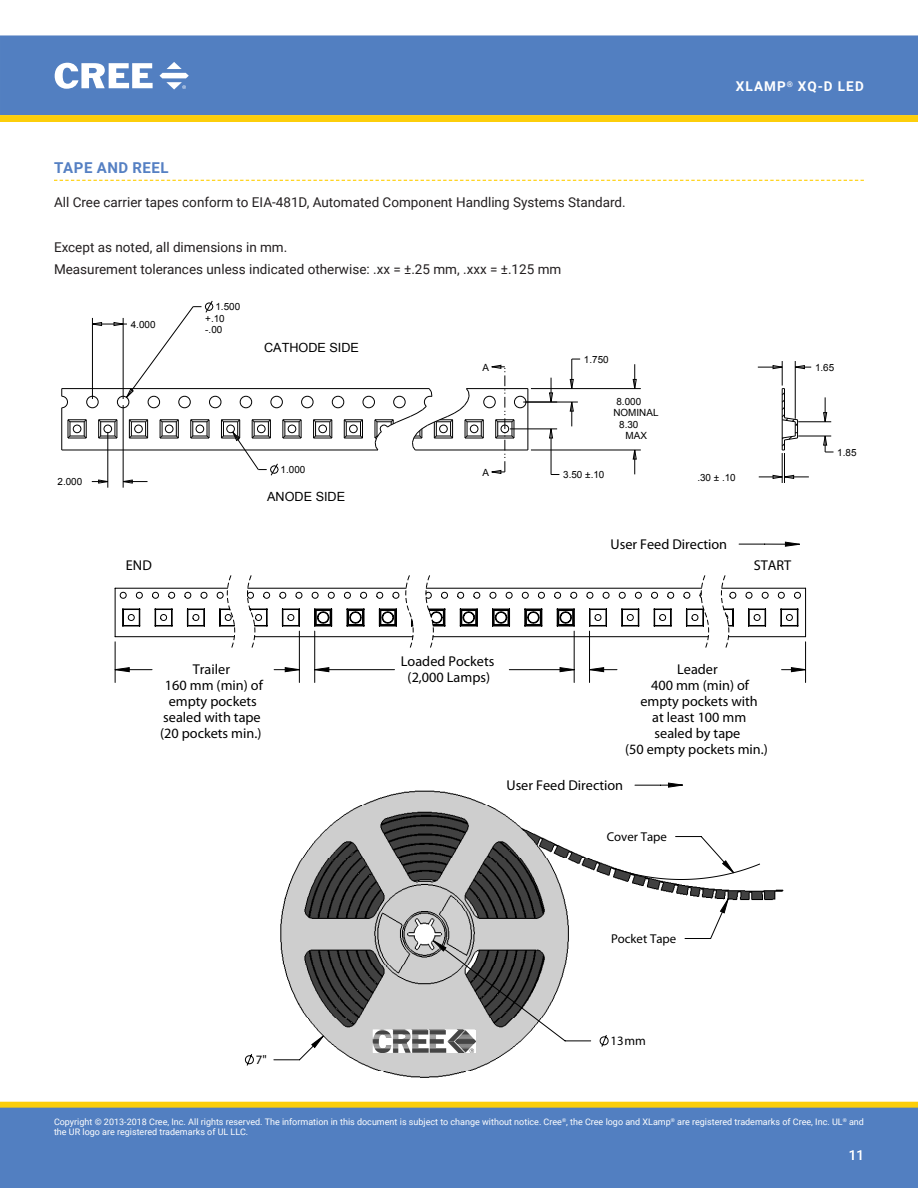
<style>
.page{position:relative;width:918px;height:1188px;background:#fff}
.page>*{position:absolute;margin:0;border:0;box-sizing:border-box;transform-origin:0 0}
.t1{font:700 15px "Roboto";letter-spacing:.035em;color:#5580c3}
.t2{font:14.25px/15.9px "Arial";color:#000;text-align:center}
.t3{font:700 14.25px "Arial";color:#000}
.t4{font:13.5px/22.5px "Roboto";color:#231f20}
.t5{font:700 13.5px "Roboto";letter-spacing:.085em;color:#fff}
.t6{font:13.5px "Roboto";color:#fff}
.t7{font:12.9px "Arial";color:#000}
.t8{font:12.6px "Arial";color:#000}
.t9{font:9.9px/11.4px "Arial";color:#000}
.t10{font:9px/10.8px "Roboto";color:#fff}
.t11{font:6.3px "Arial";color:#000;scale:.94 1}
.t12{font:3.75px "Arial";color:#000;scale:1.25 1}
</style>
<div class="page">
<div style="left:1px;top:36px;width:916px;height:78px;background:#527fc1"></div>
<div style="left:0;top:35px;width:918px;height:80px;border:1px solid #527fc1"></div>
<svg style="left:55px;top:63px;width:98px;height:26px"></svg>
<svg style="left:159px;top:62px;width:30px;height:28px"></svg>
<div style="left:1px;top:1102px;width:916px;height:6px;background:#fcce0b"></div>
<div style="left:0;top:1102px;width:918px;height:6px;border:1px solid #fcce0b"></div>
<div style="left:0;top:1108px;width:918px;height:80px;background:#527fc1"></div>
<svg style="left:0;top:115px;width:918px;height:7px"></svg>
<svg style="left:54px;top:180px;width:810px;height:1px"></svg>
<svg style="left:549px;top:430px;width:4px;height:8px"></svg>
<svg style="left:570px;top:379px;width:4px;height:9px"></svg>
<svg style="left:93px;top:322px;width:9px;height:4px"></svg>
<hr style="left:92px;top:318px;width:1px;height:81px;background:#000">
<hr style="left:108px;top:432px;width:1px;height:56px;background:#000">
<hr style="left:123px;top:405px;width:1px;height:83px;background:#000">
<hr style="left:123px;top:318px;width:1px;height:81px;background:#000">
<svg style="left:92px;top:480px;width:16px;height:3px"></svg>
<svg style="left:123px;top:480px;width:25px;height:3px"></svg>
<hr style="left:62px;top:450px;width:316px;height:1px;background:#000">
<hr style="left:510px;top:429px;width:47px;height:1px;background:#000">
<svg style="left:67px;top:419px;width:20px;height:20px"></svg>
<svg style="left:98px;top:419px;width:20px;height:20px"></svg>
<svg style="left:128px;top:419px;width:21px;height:20px"></svg>
<svg style="left:159px;top:419px;width:20px;height:20px"></svg>
<svg style="left:190px;top:419px;width:20px;height:20px"></svg>
<hr style="left:62px;top:388px;width:367px;height:1px;background:#000">
<svg style="left:220px;top:419px;width:82px;height:57px"></svg>
<svg style="left:313px;top:419px;width:20px;height:20px"></svg>
<hr style="left:92px;top:324px;width:35px;height:1px;background:#000">
<svg style="left:114px;top:301px;width:99px;height:97px"></svg>
<svg style="left:343px;top:419px;width:20px;height:20px"></svg>
<hr style="left:551px;top:429px;width:1px;height:46px;background:#000">
<svg style="left:549px;top:378px;width:4px;height:24px"></svg>
<hr style="left:415px;top:450px;width:113px;height:1px;background:#000">
<hr style="left:531px;top:450px;width:110px;height:1px;background:#000">
<hr style="left:523px;top:402px;width:55px;height:1px;background:#000">
<hr style="left:466px;top:388px;width:62px;height:1px;background:#000">
<hr style="left:531px;top:388px;width:110px;height:1px;background:#000">
<svg style="left:491px;top:364px;width:24px;height:110px"></svg>
<hr style="left:527px;top:389px;width:1px;height:61px;background:#000">
<svg style="left:570px;top:402px;width:4px;height:24px"></svg>
<hr style="left:572px;top:359px;width:1px;height:30px;background:#000">
<svg style="left:633px;top:450px;width:4px;height:24px"></svg>
<svg style="left:633px;top:364px;width:4px;height:25px"></svg>
<svg style="left:759px;top:475px;width:50px;height:4px"></svg>
<hr style="left:798px;top:436px;width:33px;height:1px;background:#000">
<hr style="left:782px;top:453px;width:1px;height:30px;background:#000">
<hr style="left:784px;top:453px;width:1px;height:30px;background:#000">
<hr style="left:798px;top:422px;width:33px;height:1px;background:#000">
<svg style="left:823px;top:436px;width:11px;height:17px"></svg>
<svg style="left:823px;top:397px;width:4px;height:25px"></svg>
<svg style="left:758px;top:361px;width:53px;height:90px"></svg>
<hr style="left:61px;top:408px;width:1px;height:42px;background:#000">
<div style="left:226px;top:425px;width:9px;height:8px;border:1px solid #000;border-radius:50%"></div>
<div style="left:196px;top:425px;width:8px;height:8px;border:1px solid #000;border-radius:50%"></div>
<div style="left:165px;top:425px;width:9px;height:8px;border:1px solid #000;border-radius:50%"></div>
<div style="left:134px;top:425px;width:9px;height:8px;border:1px solid #000;border-radius:50%"></div>
<div style="left:103px;top:425px;width:9px;height:8px;border:1px solid #000;border-radius:50%"></div>
<div style="left:73px;top:425px;width:8px;height:8px;border:1px solid #000;border-radius:50%"></div>
<svg style="left:61px;top:389px;width:7px;height:20px"></svg>
<div style="left:86px;top:396px;width:13px;height:12px;border:1px solid #000;border-radius:50%"></div>
<div style="left:117px;top:396px;width:12px;height:12px;border:1px solid #000;border-radius:50%"></div>
<div style="left:148px;top:396px;width:12px;height:12px;border:1px solid #000;border-radius:50%"></div>
<div style="left:178px;top:396px;width:13px;height:12px;border:1px solid #000;border-radius:50%"></div>
<div style="left:209px;top:396px;width:12px;height:12px;border:1px solid #000;border-radius:50%"></div>
<div style="left:349px;top:425px;width:9px;height:8px;border:1px solid #000;border-radius:50%"></div>
<div style="left:318px;top:425px;width:9px;height:8px;border:1px solid #000;border-radius:50%"></div>
<div style="left:288px;top:425px;width:8px;height:8px;border:1px solid #000;border-radius:50%"></div>
<div style="left:257px;top:425px;width:9px;height:8px;border:1px solid #000;border-radius:50%"></div>
<div style="left:240px;top:396px;width:12px;height:12px;border:1px solid #000;border-radius:50%"></div>
<div style="left:270px;top:396px;width:13px;height:12px;border:1px solid #000;border-radius:50%"></div>
<div style="left:301px;top:396px;width:13px;height:12px;border:1px solid #000;border-radius:50%"></div>
<div style="left:332px;top:396px;width:12px;height:12px;border:1px solid #000;border-radius:50%"></div>
<div style="left:362px;top:396px;width:13px;height:12px;border:1px solid #000;border-radius:50%"></div>
<svg style="left:374px;top:388px;width:111px;height:63px"></svg>
<div style="left:514px;top:396px;width:12px;height:12px;border:1px solid #000;border-radius:50%"></div>
<div style="left:483px;top:396px;width:13px;height:12px;border:1px solid #000;border-radius:50%"></div>
<div style="left:501px;top:425px;width:8px;height:8px;border:1px solid #000;border-radius:50%"></div>
<div style="left:470px;top:425px;width:8px;height:8px;border:1px solid #000;border-radius:50%"></div>
<div style="left:439px;top:425px;width:9px;height:8px;border:1px solid #000;border-radius:50%"></div>
<img style="left:244px;top:790px;width:540px;height:288px">
<svg style="left:599px;top:1034px;width:10px;height:14px"></svg>
<svg style="left:245px;top:1053px;width:9px;height:13px"></svg>
<svg style="left:484px;top:787px;width:251px;height:152px"></svg>
<hr style="left:369px;top:533px;width:65px;height:1px;background:#000">
<hr style="left:321px;top:533px;width:61px;height:1px;background:#000">
<hr style="left:254px;top:533px;width:35px;height:1px;background:#000">
<hr style="left:229px;top:533px;width:41px;height:1px;background:#000">
<svg style="left:229px;top:533px;width:13px;height:1px"></svg>
<hr style="left:695px;top:533px;width:34px;height:1px;background:#000">
<hr style="left:615px;top:533px;width:60px;height:1px;background:#000">
<svg style="left:613px;top:861px;width:148px;height:52px"></svg>
<svg style="left:273px;top:940px;width:318px;height:121px"></svg>
<svg style="left:114px;top:542px;width:693px;height:245px"></svg>
<h1 class="t1" style="left:54px;top:157px;width:116px">TAPE AND REEL</h1>
<h3 class="t4" style="left:54px;top:190px;width:573px">All Cree carrier tapes conform to EIA-481D, Automated Component Handling Systems Standard.</h3>
<h3 class="t4" style="left:54px;top:235px;width:509px">Except as noted, all dimensions in mm.<br>Measurement tolerances unless indicated otherwise: .xx = ±.25 mm, .xxx = ±.125 mm</h3>
<p class="t9" style="left:131px;top:319px;width:26px">4.000</p>
<p class="t9" style="left:215px;top:301px;width:26px">1.500</p>
<p class="t9" style="left:205px;top:313px;width:21px">+.10 -.00</p>
<h2 class="t2" style="left:208px;top:313px;width:40px">4.0±.1</h2>
<h3 class="t8" style="left:264px;top:339px;width:97px">CATHODE SIDE</h3>
<p class="t9" style="left:483px;top:362px;width:8px">A</p>
<p class="t9" style="left:584px;top:354px;width:26px">1.750</p>
<p class="t9" style="left:616px;top:396px;width:26px">8.000</p>
<p class="t9" style="left:613px;top:407px;width:47px">NOMINAL</p>
<p class="t9" style="left:619px;top:419px;width:21px">8.30</p>
<p class="t9" style="left:626px;top:430px;width:23px">MAX</p>
<h3 class="t5" style="left:736px;top:77px;width:129px">XLAMP<sup>®</sup> XQ-D LED</h3>
<p class="t9" style="left:815px;top:362px;width:21px">1.65</p>
<p class="t9" style="left:837px;top:447px;width:21px">1.85</p>
<p class="t9" style="left:58px;top:476px;width:26px">2.000</p>
<p class="t9" style="left:281px;top:464px;width:26px">1.000</p>
<h3 class="t8" style="left:267px;top:489px;width:80px">ANODE SIDE</h3>
<p class="t9" style="left:483px;top:467px;width:8px">A</p>
<p class="t9" style="left:563px;top:469px;width:43px">3.50 ±.10</p>
<p class="t9" style="left:697px;top:472px;width:40px">.30 ± .10</p>
<h2 class="t2" style="left:610px;top:536px;width:118px">User Feed Direction</h2>
<h2 class="t3" style="left:126px;top:556px;width:27px">END</h2>
<h2 class="t3" style="left:754px;top:556px;width:39px">START</h2>
<h2 class="t2" style="left:160px;top:661px;width:104px">Trailer<br>160 mm (min) of empty pockets sealed with tape (20 pockets min.)</h2>
<h3 class="t7" style="left:256px;top:1052px;width:12px">7"</h3>
<h2 class="t2" style="left:401px;top:654px;width:95px">Loaded Pockets (2,000 Lamps)</h2>
<h2 class="t2" style="left:625px;top:661px;width:144px">Leader<br>400 mm (min) of<br>empty pockets with<br>at least 100 mm<br>sealed by tape<br>(50 empty pockets min.)</h2>
<p class="t12" style="left:657px;top:683px;width:12px">DATE</p>
<p class="t12" style="left:657px;top:702px;width:12px">DATE</p>
<p class="t12" style="left:657px;top:720px;width:12px">DATE</p>
<h2 class="t2" style="left:506px;top:777px;width:118px">User Feed Direction</h2>
<p class="t11" style="left:507px;top:783px;width:70px">SURFACE FINISH: <sup>1.6</sup></p>
<h3 class="t7" style="left:607px;top:829px;width:62px">Cover Tape</h3>
<h3 class="t7" style="left:611px;top:931px;width:67px">Pocket Tape</h3>
<h3 class="t7" style="left:611px;top:1033px;width:37px">13mm</h3>
<p class="t10" style="left:54px;top:1116px;width:812px">Copyright © 2013-2018 Cree, Inc. All rights reserved. The information in this document is subject to change without notice. Cree<sup>®</sup>, the Cree logo and XLamp<sup>®</sup> are registered trademarks of Cree, Inc. UL<sup>®</sup> and the UR logo are registered trademarks of UL LLC.</p>
<h3 class="t6" style="left:849px;top:1145px;width:17px">11</h3>
</div>
